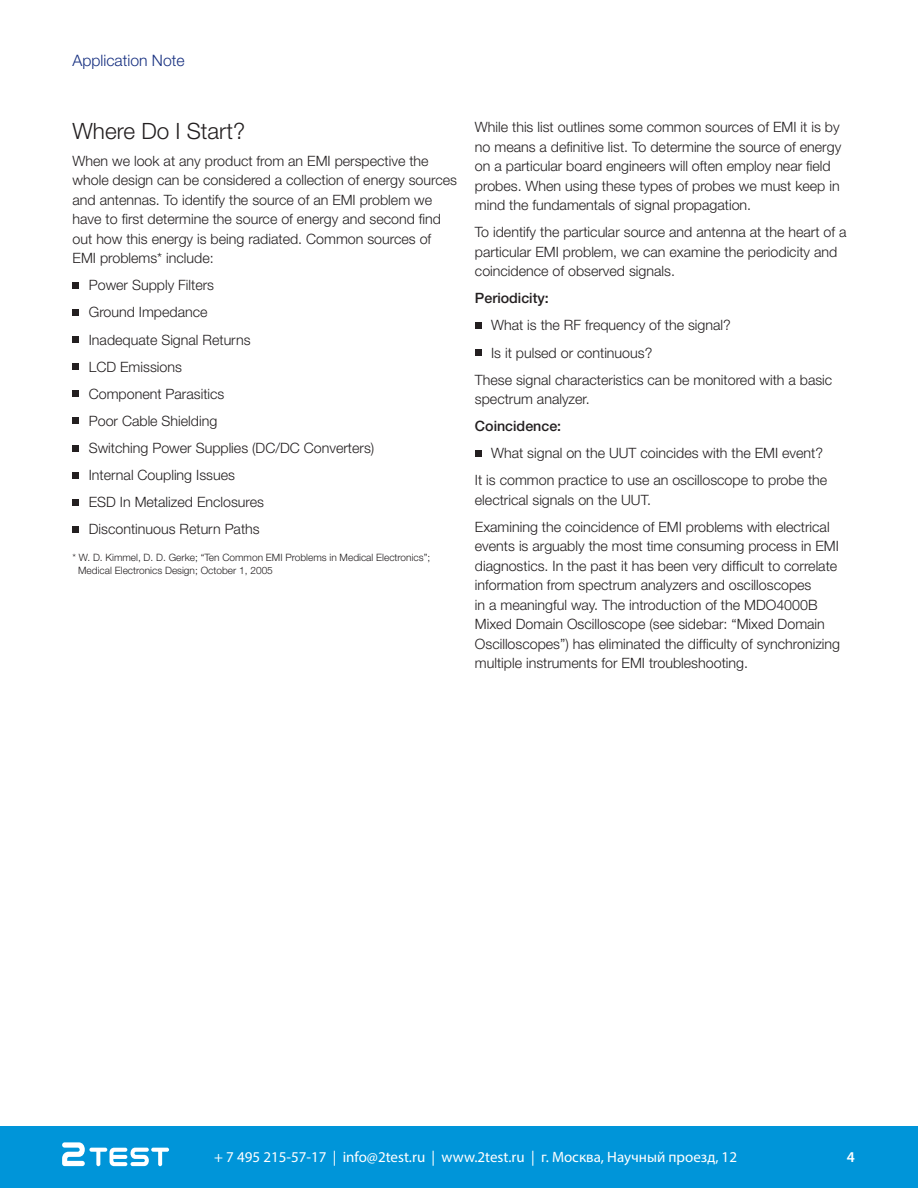
<style>
.page{position:relative;width:918px;height:1188px;background:#fff}
.page>*{position:absolute;margin:0;border:0;box-sizing:border-box;transform-origin:0 0}
.t1{font:300 22.5px "Helvetica Neue";color:#231f20}
.t2{font:300 15.75px "Helvetica Neue";color:#183181}
.t3{font:15px "Myriad Pro";color:#fff}
.t4{font:600 15px "Myriad Pro";color:#fff}
.t5{font:300 14.25px/19.5px "Helvetica Neue";color:#231f20}
.t6{font:500 14.25px "Helvetica Neue";color:#231f20}
.t7{font:300 10.2px/13.5px "Helvetica Neue";color:#231f20}
</style>
<div class="page">
<div style="left:73px;top:282px;width:6px;height:7px;background:#231f20"></div>
<svg style="left:73px;top:310px;width:6px;height:6px"></svg>
<svg style="left:73px;top:337px;width:6px;height:6px"></svg>
<svg style="left:73px;top:364px;width:6px;height:6px"></svg>
<svg style="left:73px;top:391px;width:6px;height:6px"></svg>
<svg style="left:73px;top:418px;width:6px;height:6px"></svg>
<svg style="left:73px;top:445px;width:6px;height:6px"></svg>
<svg style="left:73px;top:472px;width:6px;height:6px"></svg>
<svg style="left:73px;top:499px;width:6px;height:6px"></svg>
<svg style="left:73px;top:526px;width:6px;height:6px"></svg>
<svg style="left:475px;top:323px;width:6px;height:6px"></svg>
<svg style="left:475px;top:350px;width:6px;height:6px"></svg>
<div style="left:475px;top:450px;width:6px;height:7px;background:#231f20"></div>
<div style="left:0;top:1127px;width:918px;height:61px;background:#0095d9"></div>
<svg style="left:62px;top:1142px;width:107px;height:24px"></svg>
<p class="t2" style="left:73px;top:50px;width:114px">Application Note</p>
<p class="t1" style="left:73px;top:117px;width:174px">Where Do I Start?</p>
<p class="t5" style="left:73px;top:151px;width:386px">When we look at any product from an EMI perspective the whole design can be considered a collection of energy sources and antennas. To identify the source of an EMI problem we have to first determine the source of energy and second find out how this energy is being radiated. Common sources of EMI problems* include:</p>
<p class="t5" style="left:89px;top:272px;width:287px;line-height:27px">Power Supply Filters<br>Ground Impedance<br>Inadequate Signal Returns<br>LCD Emissions<br>Component Parasitics<br>Poor Cable Shielding<br>Switching Power Supplies (DC/DC Converters)<br>Internal Coupling Issues<br>ESD In Metalized Enclosures<br>Discontinuous Return Paths</p>
<p class="t7" style="left:78px;top:550px;width:354px;text-indent:-6px">* W. D. Kimmel, D. D. Gerke; “Ten Common EMI Problems in Medical Electronics”;<br>Medical Electronics Design; October 1, 2005</p>
<p class="t5" style="left:475px;top:117px;width:368px">While this list outlines some common sources of EMI it is by no means a definitive list. To determine the source of energy on a particular board engineers will often employ near field probes. When using these types of probes we must keep in mind the fundamentals of signal propagation.</p>
<p class="t5" style="left:475px;top:222px;width:373px">To identify the particular source and antenna at the heart of a particular EMI problem, we can examine the periodicity and coincidence of observed signals.</p>
<p class="t6" style="left:475px;top:290px;width:75px">Periodicity:</p>
<p class="t5" style="left:491px;top:315px;width:241px">What is the RF frequency of the signal?</p>
<p class="t5" style="left:491px;top:342px;width:163px">Is it pulsed or continuous?</p>
<p class="t5" style="left:475px;top:369px;width:359px">These signal characteristics can be monitored with a basic</p>
<p class="t5" style="left:475px;top:389px;width:116px">spectrum analyzer.</p>
<p class="t6" style="left:475px;top:418px;width:88px">Coincidence:</p>
<p class="t5" style="left:491px;top:443px;width:334px">What signal on the UUT coincides with the EMI event?</p>
<p class="t5" style="left:475px;top:470px;width:354px">It is common practice to use an oscilloscope to probe the</p>
<p class="t5" style="left:475px;top:486px;width:356px;line-height:27px">electrical signals on the UUT.<br>Examining the coincidence of EMI problems with electrical</p>
<p class="t5" style="left:475px;top:536px;width:367px">events is arguably the most time consuming process in EMI diagnostics. In the past it has been very difficult to correlate information from spectrum analyzers and oscilloscopes<br>in a meaningful way. The introduction of the MDO4000B Mixed Domain Oscilloscope (see sidebar: “Mixed Domain Oscilloscopes”) has eliminated the difficulty of synchronizing multiple instruments for EMI troubleshooting.</p>
<p class="t3" style="left:214px;top:1148px;width:524px">+ 7 495 215-57-17 | info@2test.ru | www.2test.ru | г. Москва, Научный проезд, 12</p>
<p class="t4" style="left:847px;top:1147px;width:10px">4</p>
</div>
